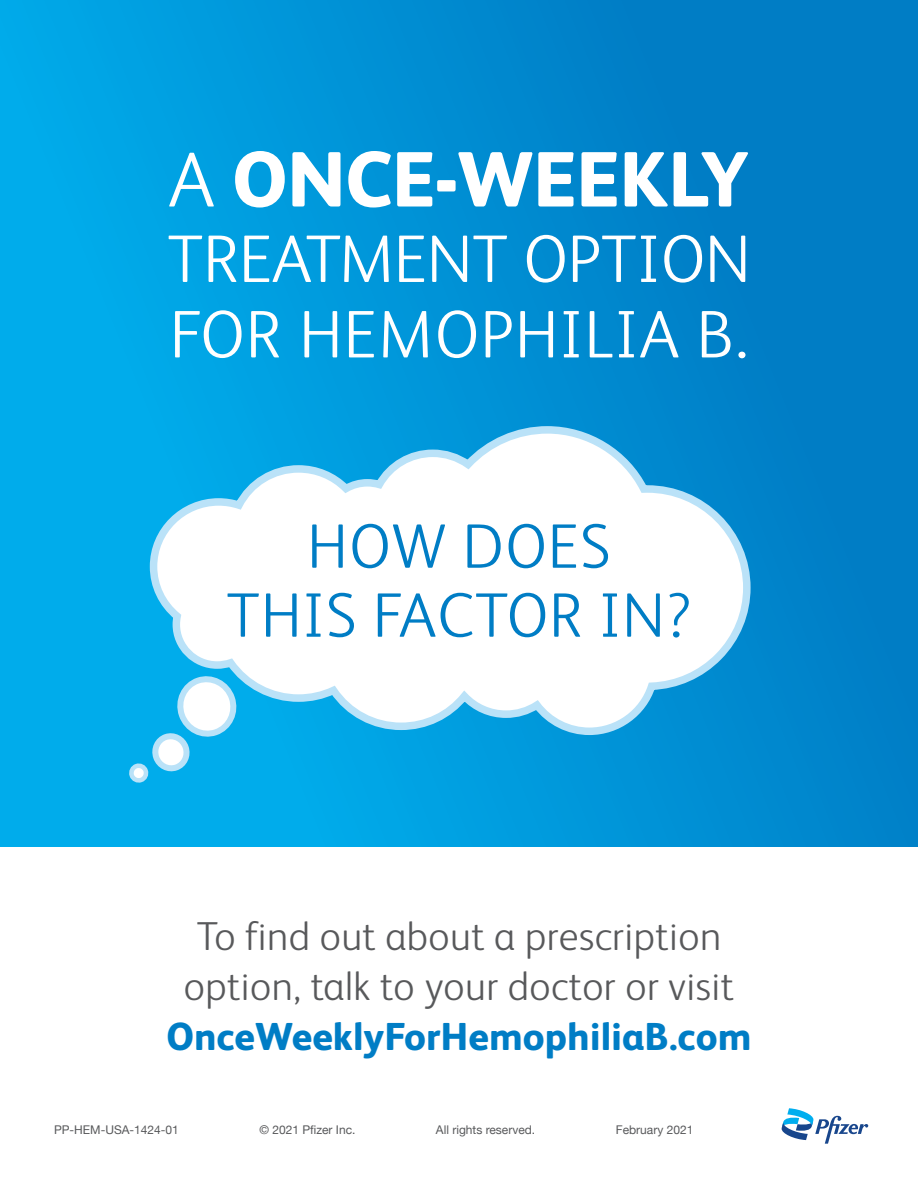
<style>
.page{position:relative;width:918px;height:1188px;background:#fff}
.page>*{position:absolute;margin:0;border:0;box-sizing:border-box;transform-origin:0 0}
.t1{font:800 78.3px "FS Albert";letter-spacing:-.01em;color:#fff}
.t2{font:300 67.5px/75.4px "FS Albert";color:#fff}
.t3{font:300 63px/69px "FS Albert";letter-spacing:.02em;color:#007dc5;text-align:center}
.t4{font:300 40.5px/49.9px "FS Albert";letter-spacing:.01em;color:#58595b;text-align:center}
.t5{font:800 39px "FS Albert";color:#007dc5}
.t6{font:12px "Helvetica Neue";color:#58595b}
.s1{font-weight:300}
</style>
<div class="page">
<div style="left:0;top:0;width:918px;height:847px;background:linear-gradient(to right,#00aeed,#0078c1)"></div>
<svg style="left:782px;top:1108px;width:86px;height:36px"></svg>
<svg style="left:125px;top:668px;width:119px;height:118px;background:#27b8ed"></svg>
<svg style="left:146px;top:422px;width:608px;height:317px"></svg>
<h1 class="t1" style="left:169px;top:134px;width:582px"><span class="s1">A</span> ONCE-WEEKLY</h1>
<h2 class="t2" style="left:168px;top:221px;width:584px">TREATMENT OPTION<br>FOR HEMOPHILIA B.</h2>
<h3 class="t3" style="left:226px;top:511px;width:467px">HOW DOES<br>THIS FACTOR IN?</h3>
<h3 class="t4" style="left:184px;top:911px;width:552px">To find out about a prescription option, talk to your doctor or visit</h3>
<h3 class="t5" style="left:166px;top:1014px;width:587px">OnceWeeklyForHemophiliaB.com</h3>
<p class="t6" style="left:54px;top:1121px;width:126px">PP-HEM-USA-1424-01</p>
<p class="t6" style="left:259px;top:1121px;width:98px">© 2021 Pfizer Inc.</p>
<p class="t6" style="left:436px;top:1121px;width:101px">All rights reserved.</p>
<p class="t6" style="left:616px;top:1121px;width:79px">February 2021</p>
</div>
